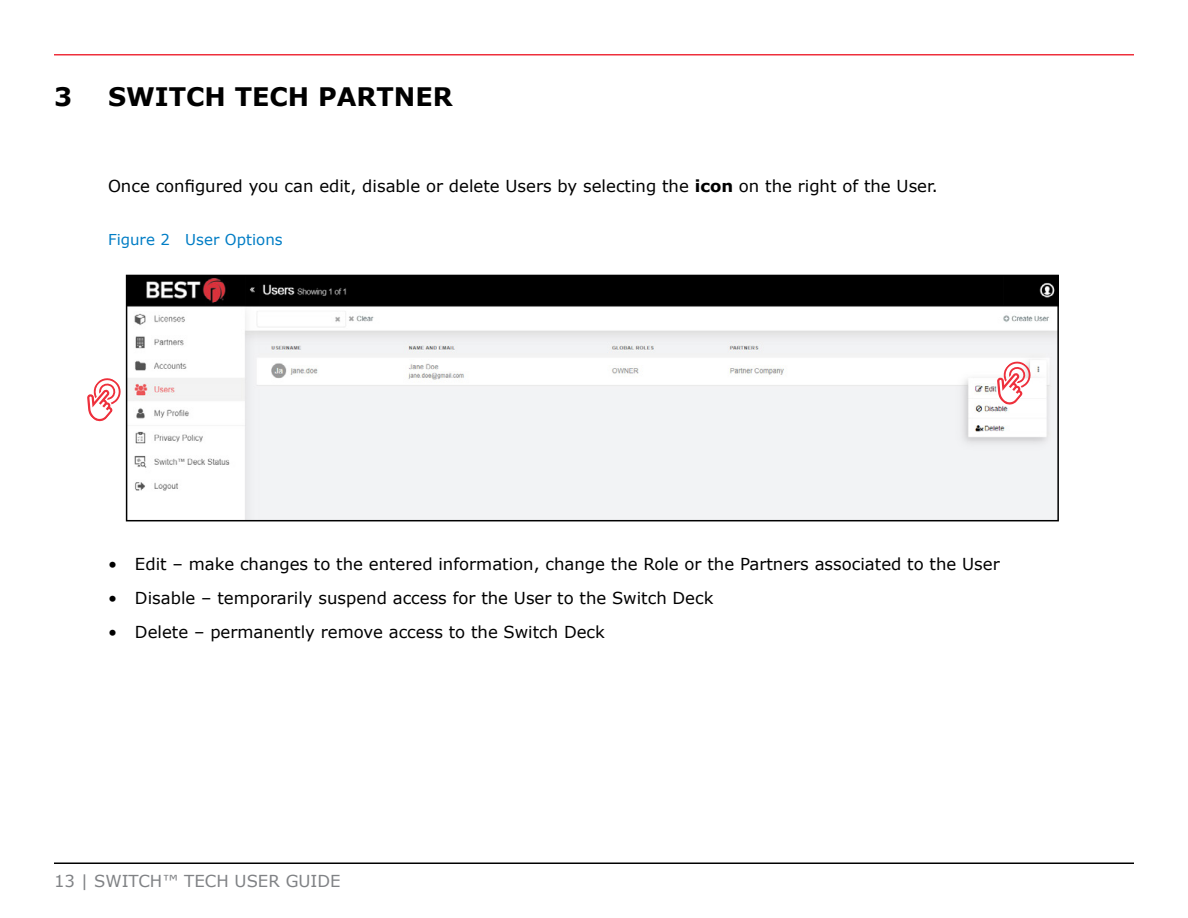
<style>
.page{position:relative;width:1188px;height:918px;background:#fff}
.page>*{position:absolute;margin:0;border:0;box-sizing:border-box;transform-origin:0 0}
.t1{font:700 25.5px "Verdana";color:#000}
.t2{font:16.5px "Verdana";color:#000}
.t3{font:16.5px "Verdana";color:#808285}
.t4{font:15px "Verdana";letter-spacing:.005em;color:#007dc5}
.s1{font-weight:700}
</style>
<div class="page">
<hr style="left:54px;top:54px;width:1080px;height:2px;background:#ee303c">
<hr style="left:54px;top:862px;width:1080px;height:2px;background:#000">
<img style="left:129px;top:278px;width:927px;height:240px">
<div style="left:126px;top:275px;width:933px;height:246px;border:2px solid #000"></div>
<svg style="left:997px;top:360px;width:35px;height:45px"></svg>
<svg style="left:87px;top:378px;width:34px;height:43px"></svg>
<h1 class="t1" style="left:54px;top:80px;width:20px">3</h1>
<h1 class="t1" style="left:108px;top:80px;width:346px">SWITCH TECH PARTNER</h1>
<p class="t2" style="left:108px;top:175px;width:831px">Once configured you can edit, disable or delete Users by selecting the <span class="s1">icon</span> on the right of the User.</p>
<p class="t4" style="left:108px;top:230px;width:176px">Figure 2 User Options</p>
<p class="t2" style="left:108px;top:554px;width:893px">• Edit – make changes to the entered information, change the Role or the Partners associated to the User</p>
<p class="t2" style="left:108px;top:587px;width:607px">• Disable – temporarily suspend access for the User to the Switch Deck</p>
<p class="t2" style="left:108px;top:621px;width:499px">• Delete – permanently remove access to the Switch Deck</p>
<p class="t3" style="left:54px;top:871px;width:288px">13 | SWITCH™ TECH USER GUIDE</p>
</div>
